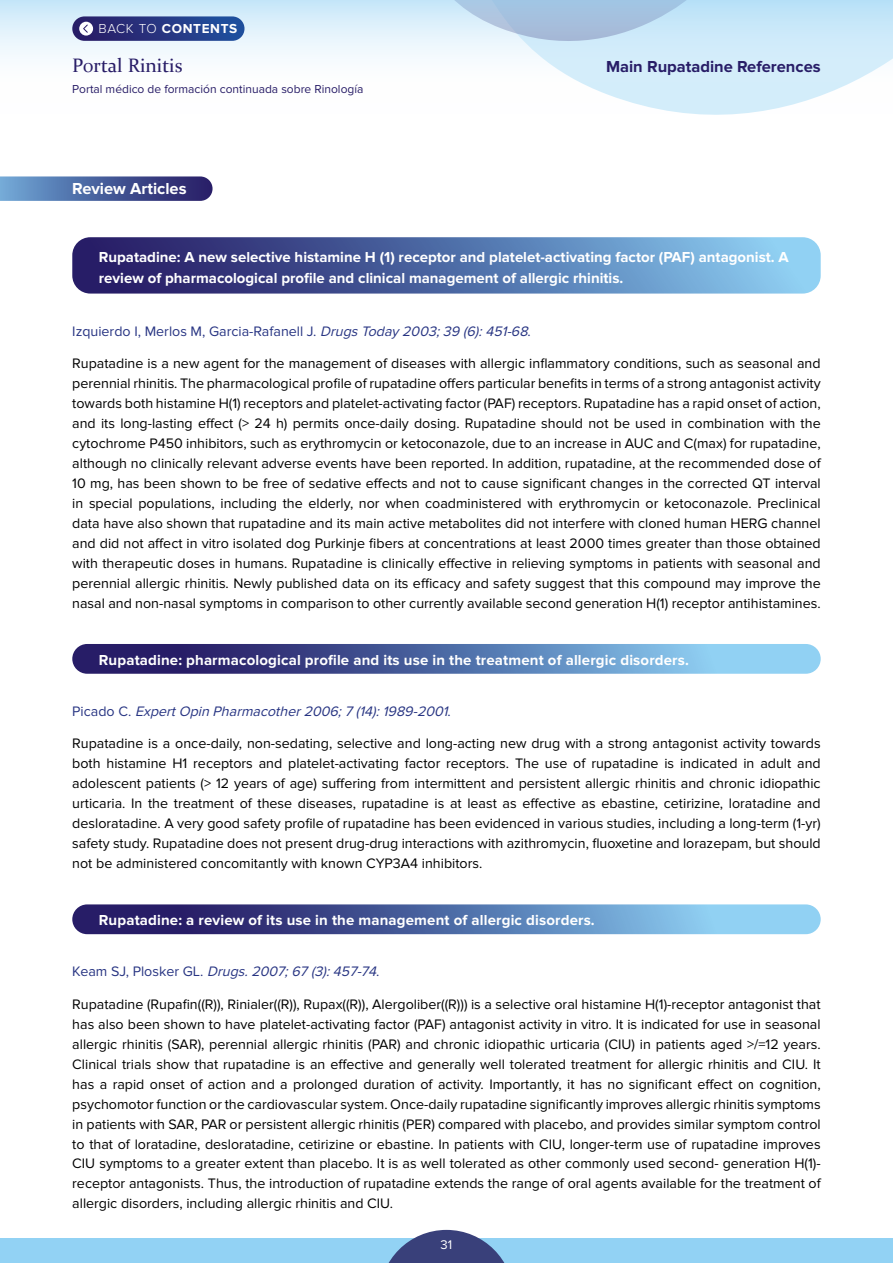
<style>
.page{position:relative;width:893px;height:1263px;background:#fff}
.page>*{position:absolute;margin:0;border:0;box-sizing:border-box;transform-origin:0 0}
.t1{font:19.5px "Constantia";color:#281d67}
.t2{font:700 16.5px "Proxima Nova";color:#281d67}
.Texto{font:700 16.5px "Proxima Nova";color:#fff}
.Texto-2{font:700 15px/21px "Proxima Nova";color:#fff}
.Texto-3{font:14.25px/20px "Proxima Nova";color:#000;text-align:justify}
.Texto-4{font:italic 14.25px "Proxima Nova";color:#283583}
.Texto-5{font:14.25px "Proxima Nova";color:#283583}
.t3{font:700 13.5px "Proxima Nova";letter-spacing:.05em;color:#fff}
.Texto-6{font:13.05px "Proxima Nova";color:#fff}
.t4{font:12px "Proxima Nova";color:#281d67}
.s1{font-weight:300}
.s2{font-style:italic}
.s3{font-style:normal}
</style>
<div class="page">
<div style="left:0;top:1238px;width:893px;height:25px;background:#92d2f4"></div>
<svg style="left:0;top:176px;width:213px;height:25px;background:#4f659f"></svg>
<svg style="left:72px;top:237px;width:749px;height:57px;background:#5571a9"></svg>
<svg style="left:72px;top:644px;width:749px;height:30px;background:#5671a9"></svg>
<svg style="left:72px;top:904px;width:749px;height:30px;background:#5772aa"></svg>
<svg style="left:388px;top:1230px;width:117px;height:33px"></svg>
<svg style="left:0;top:0;width:893px;height:115px"></svg>
<div style="left:72px;top:16px;width:172px;height:25px;background:linear-gradient(to right,#2c1b64,#20519f);border-radius:12px"></div>
<div style="left:79px;top:22px;width:14px;height:14px;background:#fff;border-radius:50%"></div>
<svg style="left:83px;top:25px;width:5px;height:8px"></svg>
<p class="t3" style="left:98px;top:21px;width:140px"><span class="s1">BACK TO</span> CONTENTS</p>
<p class="t1" style="left:72px;top:52px;width:112px">Portal Rinitis</p>
<p class="t4" style="left:72px;top:82px;width:293px">Portal médico de formación continuada sobre Rinología</p>
<p class="Texto" style="left:72px;top:179px;width:116px">Review Articles</p>
<p class="t2" style="left:606px;top:57px;width:216px">Main Rupatadine References</p>
<p class="Texto-2" style="left:99px;top:246px;width:691px">Rupatadine: A new selective histamine H (1) receptor and platelet-activating factor (PAF) antagonist. A review of pharmacological profile and clinical management of allergic rhinitis.</p>
<p class="Texto-5" style="left:72px;top:323px;width:461px">Izquierdo I, Merlos M, Garcia-Rafanell J. <span class="s2">DrugsToday2003;39 (6):451-68</span>.</p>
<p class="Texto-3" style="left:72px;top:354px;width:750px">Rupatadine is a new agent for the management of diseases with allergic inflammatory conditions, such as seasonal and perennial rhinitis. The pharmacological profile of rupatadine offers particular benefits in terms of a strong antagonist activity towards both histamine H(1) receptors and platelet-activating factor (PAF) receptors. Rupatadine has a rapid onset of action, and its long-lasting effect (&gt; 24 h) permits once-daily dosing. Rupatadine should not be used in combination with the cytochrome P450 inhibitors, such as erythromycin or ketoconazole, due to an increase in AUC and C(max) for rupatadine, although no clinically relevant adverse events have been reported. In addition, rupatadine, at the recommended dose of 10 mg, has been shown to be free of sedative effects and not to cause significant changes in the corrected QT interval in special populations, including the elderly, nor when coadministered with erythromycin or ketoconazole. Preclinical data have also shown that rupatadine and its main active metabolites did not interfere with cloned human HERG channel and did not affect in vitro isolated dog Purkinje fibers at concentrations at least 2000 times greater than those obtained with therapeutic doses in humans. Rupatadine is clinically effective in relieving symptoms in patients with seasonal and perennial allergic rhinitis. Newly published data on its efficacy and safety suggest that this compound may improve the nasal and non-nasal symptoms in comparison to other currently available second generation H(1) receptor antihistamines.</p>
<p class="Texto-2" style="left:99px;top:650px;width:592px">Rupatadine: pharmacological profile and its use in the treatment of allergic disorders.</p>
<p class="Texto-4" style="left:72px;top:703px;width:381px"><span class="s3">P i c a d o C .</span> ExpertOpin Pharmacother2006;7 (14):1989-2001<span class="s3">.</span></p>
<p class="Texto-3" style="left:72px;top:734px;width:750px">Rupatadine is a once-daily, non-sedating, selective and long-acting new drug with a strong antagonist activity towards both histamine H1 receptors and platelet-activating factor receptors. The use of rupatadine is indicated in adult and adolescent patients (&gt; 12 years of age) suffering from intermittent and persistent allergic rhinitis and chronic idiopathic urticaria. In the treatment of these diseases, rupatadine is at least as effective as ebastine, cetirizine, loratadine and desloratadine. A very good safety profile of rupatadine has been evidenced in various studies, including a long-term (1-yr) safety study. Rupatadine does not present drug-drug interactions with azithromycin, fluoxetine and lorazepam, but should not be administered concomitantly with known CYP3A4 inhibitors.</p>
<p class="Texto-2" style="left:99px;top:910px;width:497px">Rupatadine: a review of its use in the management of allergic disorders.</p>
<p class="Texto-4" style="left:72px;top:963px;width:309px"><span class="s3">K e a m S J , P l o s k e r G L .</span> Drugs.2007;67 (3):457-74<span class="s3">.</span></p>
<p class="Texto-3" style="left:72px;top:994px;width:750px">Rupatadine (Rupafin((R)), Rinialer((R)), Rupax((R)), Alergoliber((R))) is a selective oral histamine H(1)-receptor antagonist that has also been shown to have platelet-activating factor (PAF) antagonist activity in vitro. It is indicated for use in seasonal allergic rhinitis (SAR), perennial allergic rhinitis (PAR) and chronic idiopathic urticaria (CIU) in patients aged &gt;/=12 years.<br>Clinical trials show that rupatadine is an effective and generally well tolerated treatment for allergic rhinitis and CIU. It has a rapid onset of action and a prolonged duration of activity. Importantly, it has no significant effect on cognition, psychomotor function or the cardiovascular system. Once-daily rupatadine significantly improves allergic rhinitis symptoms in patients with SAR, PAR or persistent allergic rhinitis (PER) compared with placebo, and provides similar symptom control to that of loratadine, desloratadine, cetirizine or ebastine. In patients with CIU, longer-term use of rupatadine improves CIU symptoms to a greater extent than placebo. It is as well tolerated as other commonly used second- generation H(1)- receptor antagonists. Thus, the introduction of rupatadine extends the range of oral agents available for the treatment of allergic disorders, including allergic rhinitis and CIU.</p>
<p class="Texto-6" style="left:441px;top:1237px;width:13px">31</p>
</div>
